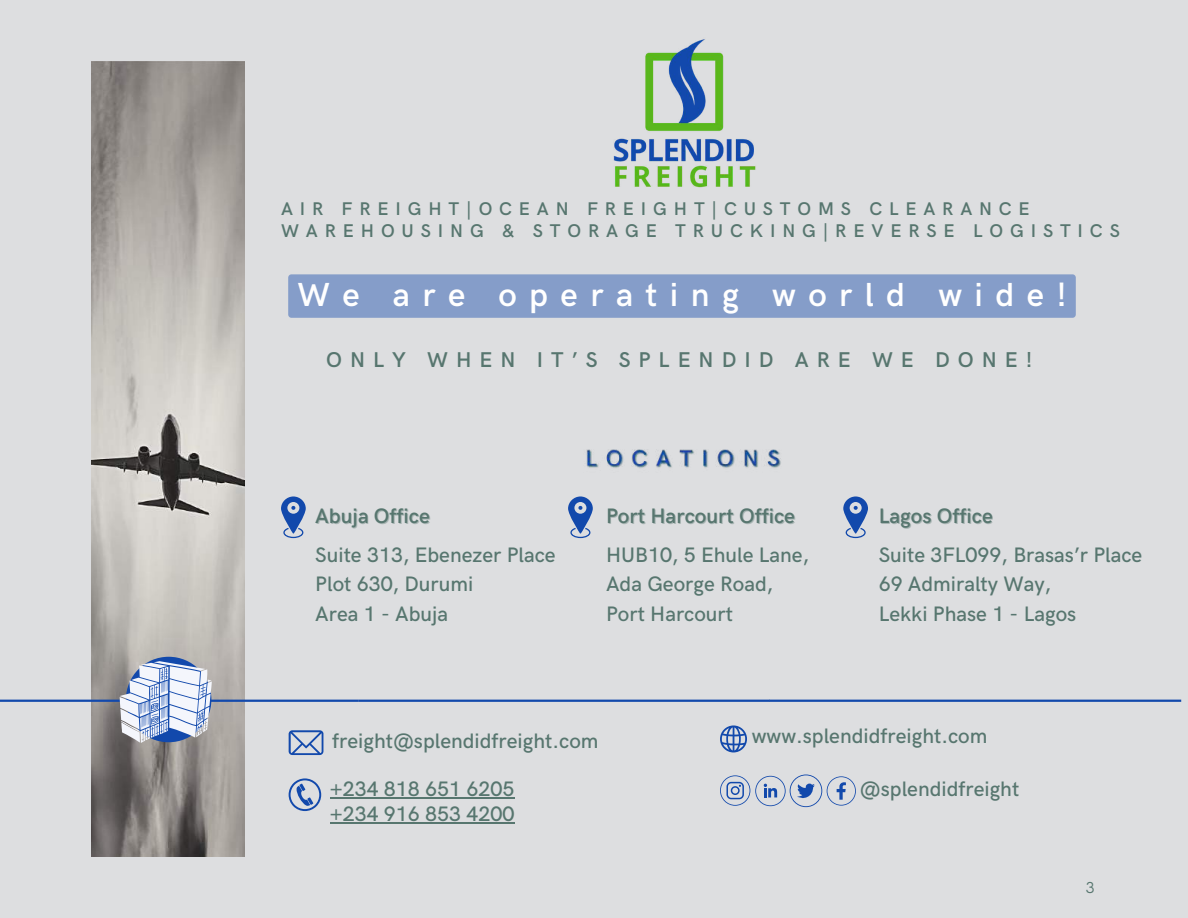
<style>
.page{position:relative;width:1188px;height:918px;background:#dddee0}
.page>*{position:absolute;margin:0;border:0;box-sizing:border-box;transform-origin:0 0}
.t1{font:600 33.45px "HK Grotesk";letter-spacing:.37em;color:#fff}
.t2{font:600 21.45px "HK Grotesk";letter-spacing:.37em;color:#57766f}
.t3{font:500 21px/29.2px "HK Grotesk";color:#57766f}
.t4{font:600 21px "HK Grotesk";color:#57766f}
.t5{font:600 18.45px/21.6px "HK Grotesk";letter-spacing:.37em;color:#57766f}
.t6{font:15.9px "HK Grotesk";color:#57766f}
</style>
<div class="page">
<hr style="left:769px;top:700px;width:412px;height:2px;background:#1249ac">
<img style="left:92px;top:62px;width:153px;height:794px">
<hr style="left:0;top:700px;width:358px;height:2px;background:#1249ac">
<img style="left:613px;top:39px;width:143px;height:149px">
<hr style="left:358px;top:700px;width:412px;height:2px;background:#1249ac">
<svg style="left:120px;top:661px;width:92px;height:82px"></svg>
<svg style="left:281px;top:496px;width:25px;height:42px"></svg>
<svg style="left:568px;top:496px;width:25px;height:42px"></svg>
<svg style="left:843px;top:496px;width:25px;height:42px"></svg>
<svg style="left:289px;top:778px;width:32px;height:33px"></svg>
<svg style="left:289px;top:730px;width:34px;height:25px"></svg>
<svg style="left:720px;top:725px;width:27px;height:27px"></svg>
<svg style="left:720px;top:775px;width:136px;height:32px"></svg>
<img style="left:586px;top:449px;width:195px;height:19px">
<div style="left:288px;top:274px;width:788px;height:44px;background:#859dc9;border-radius:3px"></div>
<svg style="left:330px;top:797px;width:13px;height:2px"></svg>
<hr style="left:343px;top:797px;width:171px;height:2px;background:#57766f">
<hr style="left:330px;top:822px;width:184px;height:1px;background:#57766f">
<p class="t5" style="left:281px;top:199px;width:840px">AIR FREIGHT|OCEAN FREIGHT|CUSTOMS CLEARANCE<br>WAREHOUSING &amp; STORAGE TRUCKING|REVERSE LOGISTICS</p>
<h1 class="t1" style="left:297px;top:276px;width:771px">We are operating world wide!</h1>
<p class="t2" style="left:326px;top:348px;width:708px">ONLY WHEN IT’S SPLENDID ARE WE DONE!</p>
<p class="t4" style="left:315px;top:504px;width:116px">Abuja Office</p>
<p class="t4" style="left:606px;top:504px;width:191px">Port Harcourt Office</p>
<p class="t4" style="left:879px;top:504px;width:116px">Lagos Office</p>
<p class="t3" style="left:315px;top:541px;width:242px">Suite 313, Ebenezer Place<br>Plot 630, Durumi<br>Area 1 - Abuja</p>
<p class="t3" style="left:606px;top:541px;width:205px">HUB10, 5 Ehule Lane,<br>Ada George Road,<br>Port Harcourt</p>
<p class="t3" style="left:879px;top:541px;width:265px">Suite 3FL099, Brasas’r Place<br>69 Admiralty Way,<br>Lekki Phase 1 - Lagos</p>
<p class="t3" style="left:332px;top:727px;width:268px">freight@splendidfreight.com</p>
<p class="t3" style="left:752px;top:723px;width:237px">www.splendidfreight.com</p>
<p class="t3" style="left:330px;top:778px;width:186px;line-height:24.8px">+234 818 651 6205 +234 916 853 4200</p>
<p class="t3" style="left:860px;top:775px;width:161px">@splendidfreight</p>
<p class="t6" style="left:1086px;top:879px;width:10px">3</p>
</div>
